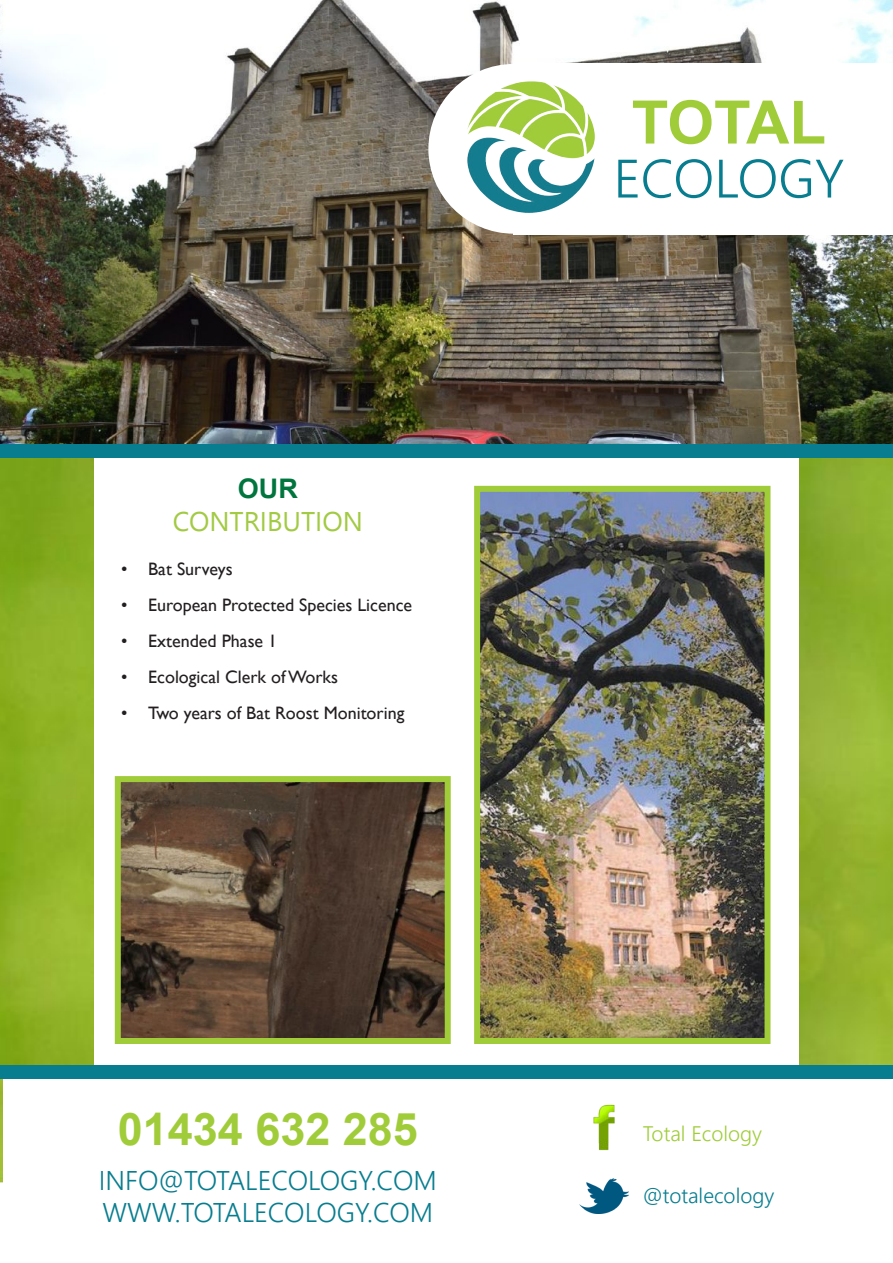
<style>
.page{position:relative;width:893px;height:1263px;background:#fff}
.page>*{position:absolute;margin:0;border:0;box-sizing:border-box;transform-origin:0 0}
.t1{font:700 60px "Arial";letter-spacing:-.01em;color:#a1cc3a}
.t2{font:300 54px "Segoe UI";color:#077d8f}
.t3{font:700 45px "Arial";color:#a1cc3a}
.t4{font:300 27px "Segoe UI";color:#077d8f}
.t5{font:27px "Segoe UI";color:#a2ca43}
.t6{font:700 27px "Arial";color:#00753e}
.t7{font:300 21px "Segoe UI";color:#077d8f}
.t8{font:300 21px "Segoe UI";color:#a1cc3a}
.t9{font:18px "Gill Sans";color:#231f20}
</style>
<div class="page">
<img style="left:0;top:0;width:893px;height:444px">
<img style="left:0;top:1078px;width:2px;height:105px">
<img style="left:799px;top:458px;width:94px;height:607px">
<img style="left:0;top:458px;width:94px;height:607px">
<div style="left:428px;top:64px;width:171px;height:170px;background:#fff;border-radius:50%"></div>
<div style="left:513px;top:63px;width:380px;height:171px;background:#fff"></div>
<div style="left:0;top:1065px;width:893px;height:13px;background:#077d8f"></div>
<img style="left:481px;top:493px;width:282px;height:544px">
<div style="left:474px;top:486px;width:296px;height:558px;border:6px solid #a1cc3a"></div>
<img style="left:122px;top:783px;width:322px;height:254px">
<div style="left:115px;top:776px;width:336px;height:268px;border:6px solid #a1cc3a"></div>
<div style="left:0;top:444px;width:893px;height:14px;background:#077d8f"></div>
<img style="left:372px;top:63px;width:223px;height:154px">
<img style="left:593px;top:1104px;width:22px;height:47px">
<img style="left:579px;top:1178px;width:50px;height:36px">
<p class="t6" style="left:238px;top:470px;width:61px">OUR</p>
<p class="t5" style="left:173px;top:501px;width:192px">CONTRIBUTION</p>
<p class="t9" style="left:121px;top:558px;width:113px">• Bat Surveys</p>
<p class="t9" style="left:121px;top:594px;width:293px">• European Protected Species Licence</p>
<p class="t9" style="left:121px;top:630px;width:158px">• Extended Phase 1</p>
<p class="t9" style="left:121px;top:666px;width:218px">• Ecological Clerk of Works</p>
<p class="t9" style="left:121px;top:702px;width:285px">• Two years of Bat Roost Monitoring</p>
<p class="t3" style="left:118px;top:1097px;width:302px">01434 632 285</p>
<p class="t4" style="left:99px;top:1160px;width:339px">INFO@TOTALECOLOGY.COM</p>
<p class="t4" style="left:102px;top:1192px;width:332px">WWW.TOTALECOLOGY.COM</p>
<p class="t1" style="left:632px;top:80px;width:196px">TOTAL</p>
<p class="t2" style="left:613px;top:138px;width:232px">ECOLOGY</p>
<p class="t8" style="left:643px;top:1118px;width:121px">Total Ecology</p>
<p class="t7" style="left:643px;top:1179px;width:133px">@totalecology</p>
</div>
